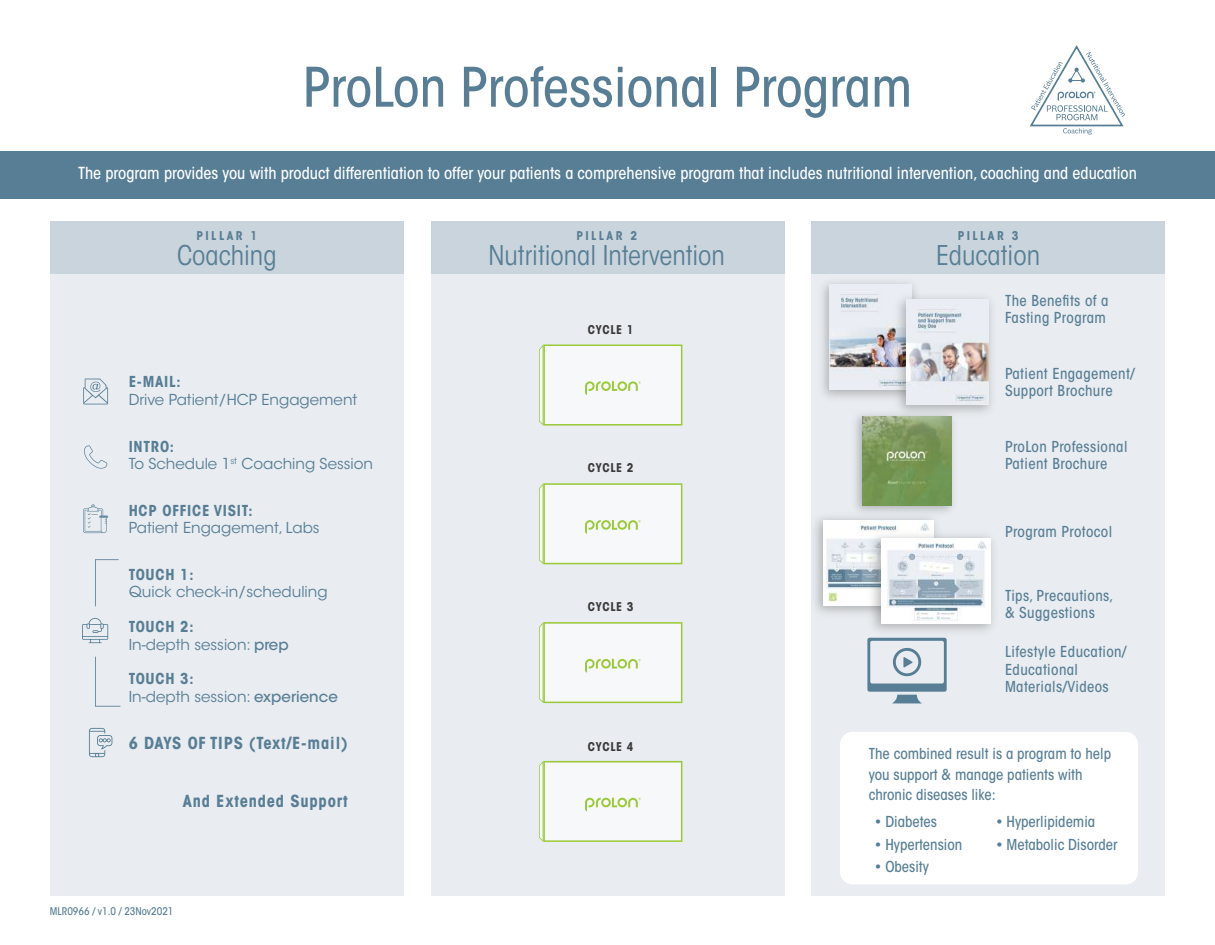
<style>
.page{position:relative;width:1215px;height:945px;background:#fff}
.page>*{position:absolute;margin:0;border:0;box-sizing:border-box;transform-origin:0 0}
.t1{font:500 condensed 54px "ITC Avant Garde Std";color:#577e95}
.t2{font:condensed 27px "ITC Avant Garde Std";color:#577e95}
.t3{font:500 condensed 16.5px "ITC Avant Garde Std";color:#fff}
.t4{font:700 condensed 16.5px "ITC Avant Garde Std";letter-spacing:.05em;color:#577e95}
.t5{font:500 condensed 15px/17.4px "ITC Avant Garde Std";letter-spacing:.015em;color:#577e95}
.t6{font:15px/17.4px "ITC Avant Garde Std";color:#577e95}
.t7{font:700 condensed 15px "ITC Avant Garde Std";letter-spacing:.05em;color:#577e95}
.t8{font:700 condensed 12px "ITC Avant Garde Std";letter-spacing:.05em;color:#3a3a3a}
.t9{font:700 condensed 12px "ITC Avant Garde Std";letter-spacing:.2em;color:#577e95}
.t10{font:500 condensed 10.5px "ITC Avant Garde Std";color:#577e95}
.s1{font-weight:700;font-stretch:condensed}
.s2{font-weight:500}
</style>
<div class="page">
<div style="left:811px;top:226px;width:354px;height:670px;background:#e9ecf0"></div>
<div style="left:840px;top:732px;width:298px;height:152px;background:#fff;border-radius:13px"></div>
<div style="left:50px;top:226px;width:354px;height:670px;background:#e9ecf0"></div>
<div style="left:431px;top:226px;width:354px;height:670px;background:#e9ecf0"></div>
<div style="left:50px;top:221px;width:353px;height:52px;background:#cad4dc"></div>
<div style="left:431px;top:221px;width:354px;height:52px;background:#cad4dc"></div>
<div style="left:812px;top:221px;width:353px;height:52px;background:#cad4dc"></div>
<div style="left:0;top:151px;width:1215px;height:48px;background:#577e95"></div>
<svg style="left:1029px;top:45px;width:96px;height:90px"></svg>
<svg style="left:83px;top:504px;width:25px;height:29px"></svg>
<svg style="left:82px;top:618px;width:26px;height:25px"></svg>
<svg style="left:539px;top:345px;width:143px;height:81px"></svg>
<svg style="left:539px;top:483px;width:143px;height:81px"></svg>
<svg style="left:539px;top:622px;width:143px;height:81px"></svg>
<svg style="left:539px;top:761px;width:143px;height:81px"></svg>
<svg style="left:95px;top:559px;width:24px;height:48px"></svg>
<svg style="left:95px;top:656px;width:26px;height:51px"></svg>
<img style="left:815px;top:517px;width:121px;height:96px">
<img style="left:824px;top:520px;width:109px;height:85px">
<img style="left:864px;top:526px;width:129px;height:112px">
<img style="left:881px;top:538px;width:109px;height:85px">
<img style="left:813px;top:273px;width:111px;height:125px">
<img style="left:830px;top:285px;width:81px;height:105px">
<svg style="left:867px;top:638px;width:80px;height:65px"></svg>
<svg style="left:89px;top:728px;width:23px;height:29px"></svg>
<svg style="left:83px;top:379px;width:25px;height:25px"></svg>
<svg style="left:84px;top:445px;width:23px;height:24px"></svg>
<img style="left:847px;top:414px;width:106px;height:108px">
<img style="left:863px;top:416px;width:89px;height:89px">
<img style="left:890px;top:288px;width:102px;height:134px">
<img style="left:906px;top:299px;width:82px;height:106px">
<h1 class="t1" style="left:303px;top:54px;width:611px">ProLon Professional Program</h1>
<p class="t3" style="left:78px;top:163px;width:1060px">The program provides you with product differentiation to offer your patients a comprehensive program that includes nutritional intervention, coaching and education</p>
<p class="t9" style="left:196px;top:227px;width:62px">PILLAR 1</p>
<h2 class="t2" style="left:177px;top:239px;width:101px">Coaching</h2>
<p class="t7" style="left:129px;top:372px;width:54px">E-MAIL:</p>
<p class="t6" style="left:129px;top:391px;width:230px">Drive Patient/HCP Engagement</p>
<p class="t6" style="left:129px;top:438px;width:246px"><span class="s1">INTRO:<br></span>To Schedule 1<sup>st</sup> Coaching Session</p>
<p class="t7" style="left:129px;top:501px;width:125px">HCP OFFICE VISIT:</p>
<p class="t6" style="left:129px;top:519px;width:192px">Patient Engagement, Labs</p>
<p class="t7" style="left:129px;top:565px;width:66px">TOUCH 1:</p>
<p class="t6" style="left:129px;top:583px;width:200px">Quick check-in/scheduling</p>
<p class="t6" style="left:129px;top:618px;width:162px"><span class="s1">TOUCH 2:<br></span>In-depth session: <span class="s2">prep</span></p>
<p class="t6" style="left:129px;top:670px;width:211px"><span class="s1">TOUCH 3:<br></span>In-depth session: <span class="s2">experience</span></p>
<p class="t4" style="left:129px;top:732px;width:220px">6 DAYS OF TIPS (Text/E-mail)</p>
<p class="t4" style="left:183px;top:791px;width:167px">And Extended Support</p>
<p class="t10" style="left:50px;top:905px;width:125px">MLR0966 / v1.0 / 23Nov2021</p>
<p class="t9" style="left:576px;top:227px;width:62px">PILLAR 2</p>
<h2 class="t2" style="left:488px;top:239px;width:238px">Nutritional Intervention</h2>
<p class="t8" style="left:588px;top:322px;width:47px">CYCLE 1</p>
<p class="t8" style="left:588px;top:460px;width:47px">CYCLE 2</p>
<p class="t8" style="left:588px;top:599px;width:47px">CYCLE 3</p>
<p class="t8" style="left:588px;top:739px;width:47px">CYCLE 4</p>
<p class="t9" style="left:958px;top:227px;width:62px">PILLAR 3</p>
<h2 class="t2" style="left:936px;top:239px;width:106px">Education</h2>
<p class="t5" style="left:1005px;top:292px;width:105px">The Benefits of a<br>Fasting Program</p>
<p class="t5" style="left:1005px;top:365px;width:131px">Patient Engagement/<br>Support Brochure</p>
<p class="t5" style="left:1005px;top:438px;width:124px">ProLon Professional<br>Patient Brochure</p>
<p class="t5" style="left:1005px;top:522px;width:109px">Program Protocol</p>
<p class="t5" style="left:1005px;top:587px;width:110px">Tips, Precautions, &amp; Suggestions</p>
<p class="t5" style="left:1005px;top:643px;width:123px">Lifestyle Education/<br>Educational<br>Materials/Videos</p>
<p class="t5" style="left:869px;top:744px;width:244px;line-height:20.4px">The combined result is a program to help you support &amp; manage patients with chronic diseases like:</p>
<p class="t5" style="left:875px;top:813px;width:64px">• Diabetes</p>
<p class="t5" style="left:875px;top:836px;width:89px">• Hypertension</p>
<p class="t5" style="left:875px;top:858px;width:56px">• Obesity</p>
<p class="t5" style="left:996px;top:813px;width:101px">• Hyperlipidemia</p>
<p class="t5" style="left:996px;top:836px;width:123px">• Metabolic Disorder</p>
</div>
